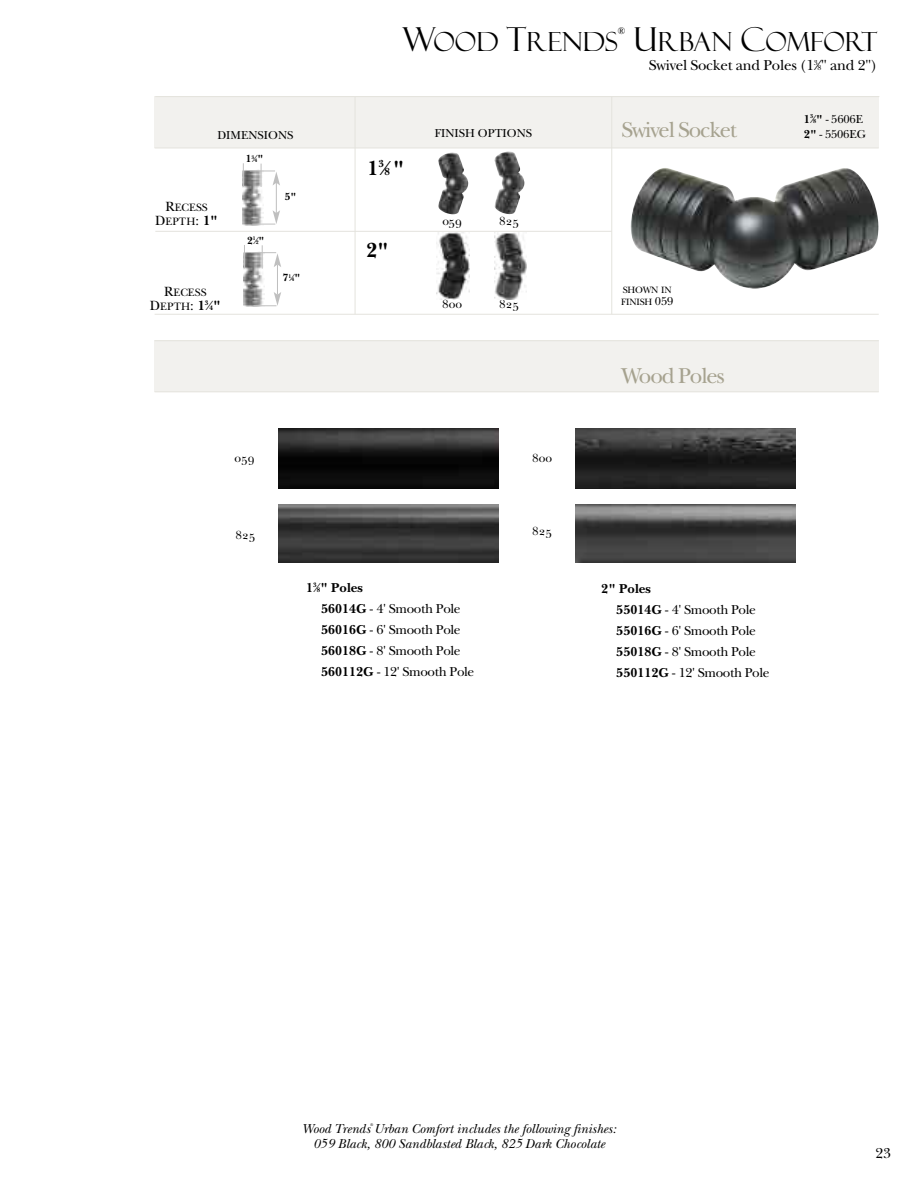
<style>
.page{position:relative;width:918px;height:1188px;background:#fff}
.page>*{position:absolute;margin:0;border:0;box-sizing:border-box;transform-origin:0 0}
.t1{font:26.4px "Felix Titling";color:#000}
.t2{font:22.5px "New Baskerville";letter-spacing:-.05em;color:#a6a28f}
.t3{font:700 21.15px "New Baskerville";color:#000}
.t4{font:15px "New Baskerville";letter-spacing:-.015em;color:#000}
.t5{font:13.5px/21px "New Baskerville";letter-spacing:-.025em;color:#000}
.t6{font:italic 13.5px "New Baskerville";color:#000}
.t7{font:12px/14.9px "New Baskerville";color:#000}
.t8{font:12px "New Baskerville SC";color:#000}
.t9{font:11.1px/13.5px "New Baskerville";color:#000;text-align:center}
.t10{font:700 10.8px "New Baskerville";color:#000}
.t11{font:9.9px "Felix Titling";color:#000}
.t12{font:9.6px/12px "New Baskerville";letter-spacing:-.02em;color:#000}
.t13{font:italic 4.05px "New Baskerville";color:#000}
.s1{font-size:13.95px}
.s2{font-weight:700;font-size:13.95px}
.s3{font-weight:700;font-size:6.9px}
.s4{font-size:5.4px}
.s5{font-size:33px}
.s6{font-size:7.5px}
.s7{font-size:10.65px}
.s8{font-size:12px}
.s9{font-weight:700}
.s10{font-weight:700;font-size:6px}
.s11{font-weight:700;font-size:6.75px}
</style>
<div class="page">
<img style="left:278px;top:428px;width:220px;height:61px">
<img style="left:278px;top:505px;width:220px;height:57px">
<img style="left:576px;top:428px;width:220px;height:61px">
<img style="left:576px;top:505px;width:220px;height:57px">
<div style="left:155px;top:97px;width:724px;height:51px;background:#f2f1ee"></div>
<div style="left:155px;top:340px;width:724px;height:52px;background:#f2f1ee"></div>
<img style="left:436px;top:232px;width:34px;height:68px">
<img style="left:494px;top:232px;width:33px;height:68px">
<img style="left:438px;top:152px;width:30px;height:62px">
<img style="left:494px;top:151px;width:30px;height:63px">
<hr style="left:155px;top:231px;width:457px;height:1px;background:#e4e3dd">
<img style="left:631px;top:168px;width:248px;height:121px">
<hr style="left:155px;top:314px;width:724px;height:1px;background:#e4e3dd">
<hr style="left:155px;top:340px;width:724px;height:1px;background:#e4e3dd">
<hr style="left:355px;top:97px;width:1px;height:217px;background:#e4e3dd">
<hr style="left:611px;top:97px;width:1px;height:217px;background:#e4e3dd">
<hr style="left:155px;top:148px;width:724px;height:1px;background:#e4e3dd">
<hr style="left:155px;top:391px;width:724px;height:1px;background:#e4e3dd">
<hr style="left:155px;top:96px;width:724px;height:1px;background:#e4e3dd">
<img style="left:243px;top:170px;width:19px;height:55px">
<svg style="left:243px;top:163px;width:1px;height:24px"></svg>
<hr style="left:276px;top:183px;width:1px;height:30px;background:#bfbfbf">
<svg style="left:250px;top:164px;width:30px;height:23px"></svg>
<svg style="left:252px;top:210px;width:28px;height:15px"></svg>
<img style="left:244px;top:252px;width:20px;height:55px">
<svg style="left:244px;top:245px;width:1px;height:23px"></svg>
<hr style="left:277px;top:265px;width:1px;height:30px;background:#bfbfbf">
<svg style="left:251px;top:245px;width:30px;height:24px"></svg>
<svg style="left:253px;top:292px;width:28px;height:14px"></svg>
<p class="t7" style="left:217px;top:127px;width:78px">DIMENSIONS</p>
<p class="t9" style="left:155px;top:201px;width:64px"><span class="s1">R</span>ECESS<br><span class="s1">D</span>EPTH<span class="s1">:</span> <span class="s2">1"</span></p>
<p class="t9" style="left:150px;top:285px;width:72px"><span class="s1">R</span>ECESS<br><span class="s1">D</span>EPTH<span class="s1">:</span> <span class="s2">1</span><sup>3</sup><span class="s2">⁄</span><span class="s3">4</span><span class="s2">"</span></p>
<p class="t10" style="left:246px;top:152px;width:19px">1<sup>3</sup>⁄<span class="s4">4</span>"</p>
<p class="t10" style="left:247px;top:234px;width:19px">2<sup>1</sup>⁄<span class="s4">2</span>"</p>
<p class="t10" style="left:285px;top:190px;width:13px">5"</p>
<p class="t10" style="left:283px;top:271px;width:19px">7<sup>1</sup>⁄<span class="s4">4</span>"</p>
<h1 class="t1" style="left:402px;top:32px;width:217px"><span class="s5">W</span>OOD <span class="s5">T</span>RENDS</h1>
<p class="t11" style="left:618px;top:27px;width:9px">®</p>
<h1 class="t1" style="left:633px;top:32px;width:246px"><span class="s5">U</span>RBAN <span class="s5">C</span>OMFORT</h1>
<p class="t4" style="left:649px;top:56px;width:230px">Swivel Socket and Poles (1<sup>3</sup>⁄<span class="s6">8</span>" and 2")</p>
<h3 class="t3" style="left:367px;top:155px;width:39px">1<sup>3</sup>⁄<span class="s7">8</span> "</h3>
<h3 class="t3" style="left:366px;top:237px;width:24px">2"</h3>
<p class="t7" style="left:435px;top:126px;width:99px">FINISH OPTIONS</p>
<p class="t8" style="left:443px;top:217px;width:21px">059</p>
<p class="t8" style="left:499px;top:217px;width:22px">825</p>
<p class="t8" style="left:442px;top:300px;width:22px">800</p>
<p class="t8" style="left:499px;top:300px;width:22px">825</p>
<h2 class="t2" style="left:621px;top:116px;width:117px">Swivel Socket</h2>
<p class="t12" style="left:621px;top:284px;width:54px">SHOWN IN<br>FINISH <span class="s8">059</span></p>
<h2 class="t2" style="left:621px;top:362px;width:105px">Wood Poles</h2>
<p class="t7" style="left:804px;top:111px;width:63px"><span class="s9">1</span><sup>3</sup><span class="s9">⁄</span><span class="s10">8</span><span class="s9">"</span> - 5606E<br><span class="s9">2"</span> - 5506EG</p>
<p class="t8" style="left:235px;top:454px;width:22px">059</p>
<p class="t8" style="left:532px;top:453px;width:22px">800</p>
<p class="t8" style="left:236px;top:531px;width:22px">825</p>
<p class="t8" style="left:532px;top:526px;width:22px">825</p>
<p class="t5" style="left:321px;top:576px;width:155px;text-indent:-15px"><span class="s9">1</span><sup>3</sup><span class="s9">⁄</span><span class="s11">8</span><span class="s9">" Poles<br>56014G</span> - 4' Smooth Pole<br><span class="s9">56016G</span> - 6' Smooth Pole<br><span class="s9">56018G</span> - 8' Smooth Pole<br><span class="s9">560112G</span> - 12' Smooth Pole</p>
<p class="t5" style="left:616px;top:578px;width:155px;text-indent:-15px"><span class="s9">2" Poles<br>55014G</span> - 4' Smooth Pole<br><span class="s9">55016G</span> - 6' Smooth Pole<br><span class="s9">55018G</span> - 8' Smooth Pole<br><span class="s9">550112G</span> - 12' Smooth Pole</p>
<p class="t13" style="left:370px;top:1123px;width:4px">®</p>
<p class="t6" style="left:313px;top:1135px;width:293px">059 Black, 800 Sandblasted Black, 825 Dark Chocolate</p>
<p class="t6" style="left:302px;top:1120px;width:316px">Wood Trends Urban Comfort includes the following finishes:</p>
<p class="t4" style="left:875px;top:1144px;width:17px">23</p>
</div>
